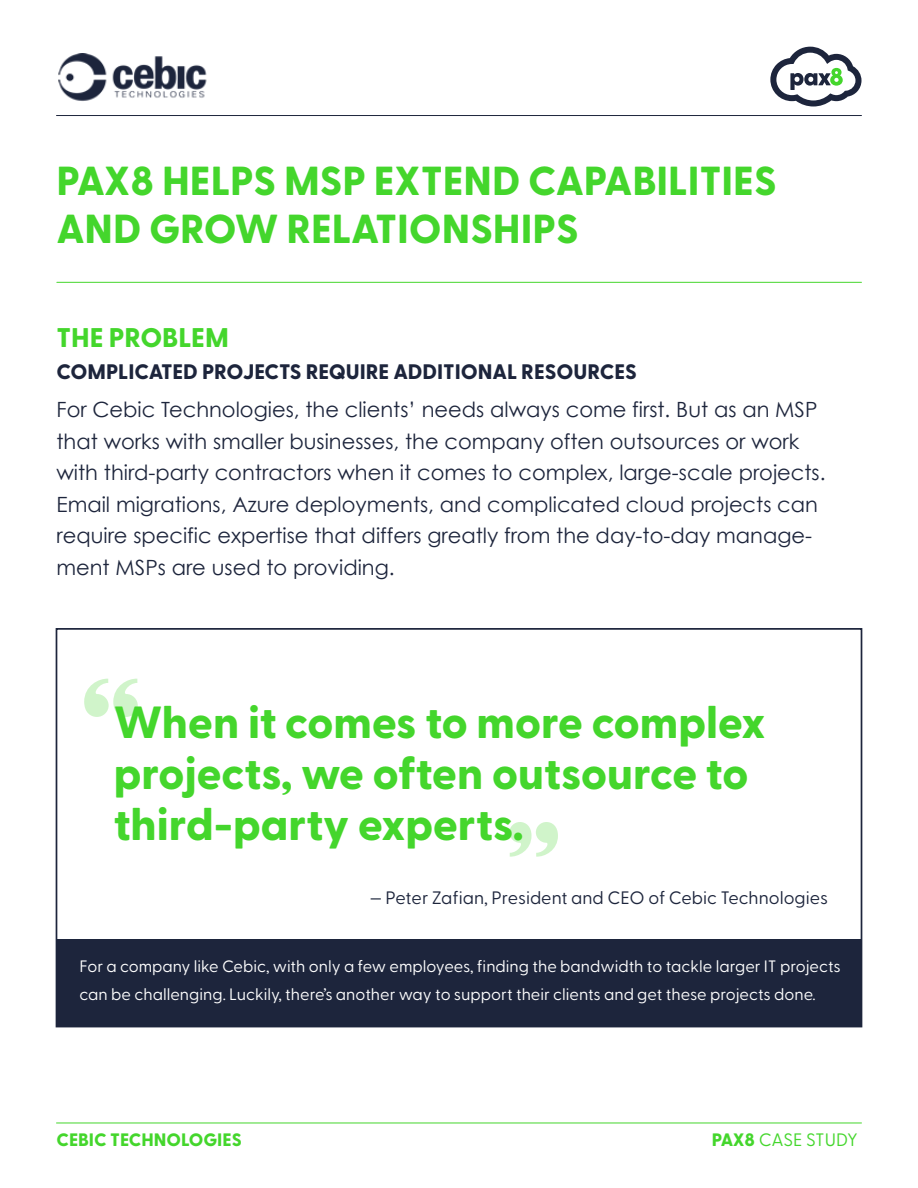
<style>
.page{position:relative;width:918px;height:1188px;background:#fff}
.page>*{position:absolute;margin:0;border:0;box-sizing:border-box;transform-origin:0 0}
.t1{font:800 45px/51px "Greycliff CF";color:#44d62c}
.t2{font:800 40.5px/48.6px "Greycliff CF";color:#44d62c}
.t3{font:800 27px "Greycliff CF";color:#44d62c}
.t4{font:21px/31.5px "Century Gothic";color:#1d253c}
.t5{font:800 21px "Greycliff CF";color:#1d253c}
.t6{font:18px "Greycliff CF";color:#1d253c}
.t7{font:800 18px "Greycliff CF";color:#44d62c}
.t8{font:18px "Greycliff CF";letter-spacing:-.02em;color:#44d62c}
.t9{font:16.5px/28.2px "Greycliff CF";color:#fff}
.s1{font-weight:800}
</style>
<div class="page">
<svg style="left:770px;top:47px;width:92px;height:59px"></svg>
<div style="left:56px;top:939px;width:806px;height:88px;background:#1d253c"></div>
<svg style="left:84px;top:679px;width:54px;height:38px"></svg>
<svg style="left:509px;top:822px;width:49px;height:35px"></svg>
<div style="left:56px;top:628px;width:806px;height:399px;border:2px solid #1d253c"></div>
<hr style="left:56px;top:1123px;width:806px;height:1px;background:#44d62c">
<hr style="left:56px;top:115px;width:806px;height:1px;background:#1d253c">
<hr style="left:57px;top:282px;width:805px;height:1px;background:#44d62c">
<img style="left:58px;top:54px;width:149px;height:47px">
<h2 class="t2" style="left:56px;top:157px;width:722px">PAX8 HELPS MSP EXTEND CAPABILITIES<br>AND GROW RELATIONSHIPS</h2>
<p class="t3" style="left:56px;top:321px;width:174px">THE PROBLEM</p>
<p class="t5" style="left:56px;top:359px;width:582px">COMPLICATED PROJECTS REQUIRE ADDITIONAL RESOURCES</p>
<p class="t4" style="left:56px;top:394px;width:771px">For Cebic Technologies, the clients’ needs always come first. But as an MSP that works with smaller businesses, the company often outsources or work with third-party contractors when it comes to complex, large-scale projects.<br>Email migrations, Azure deployments, and complicated cloud projects can require specific expertise that differs greatly from the day-to-day manage&shy;ment MSPs are used to providing.</p>
<h1 class="t1" style="left:114px;top:698px;width:653px">When it comes to more complex projects, we often outsource to third-party experts.</h1>
<p class="t6" style="left:370px;top:887px;width:460px">— Peter Zafian, President and CEO of Cebic Technologies</p>
<p class="t9" style="left:80px;top:952px;width:763px">For a company like Cebic, with only a few employees, finding the bandwidth to tackle larger IT projects can be challenging. Luckily, there’s another way to support their clients and get these projects done.</p>
<p class="t7" style="left:56px;top:1129px;width:187px">CEBIC TECHNOLOGIES</p>
<p class="t8" style="left:712px;top:1129px;width:148px"><span class="s1">PAX8</span> CASE STUDY</p>
</div>
